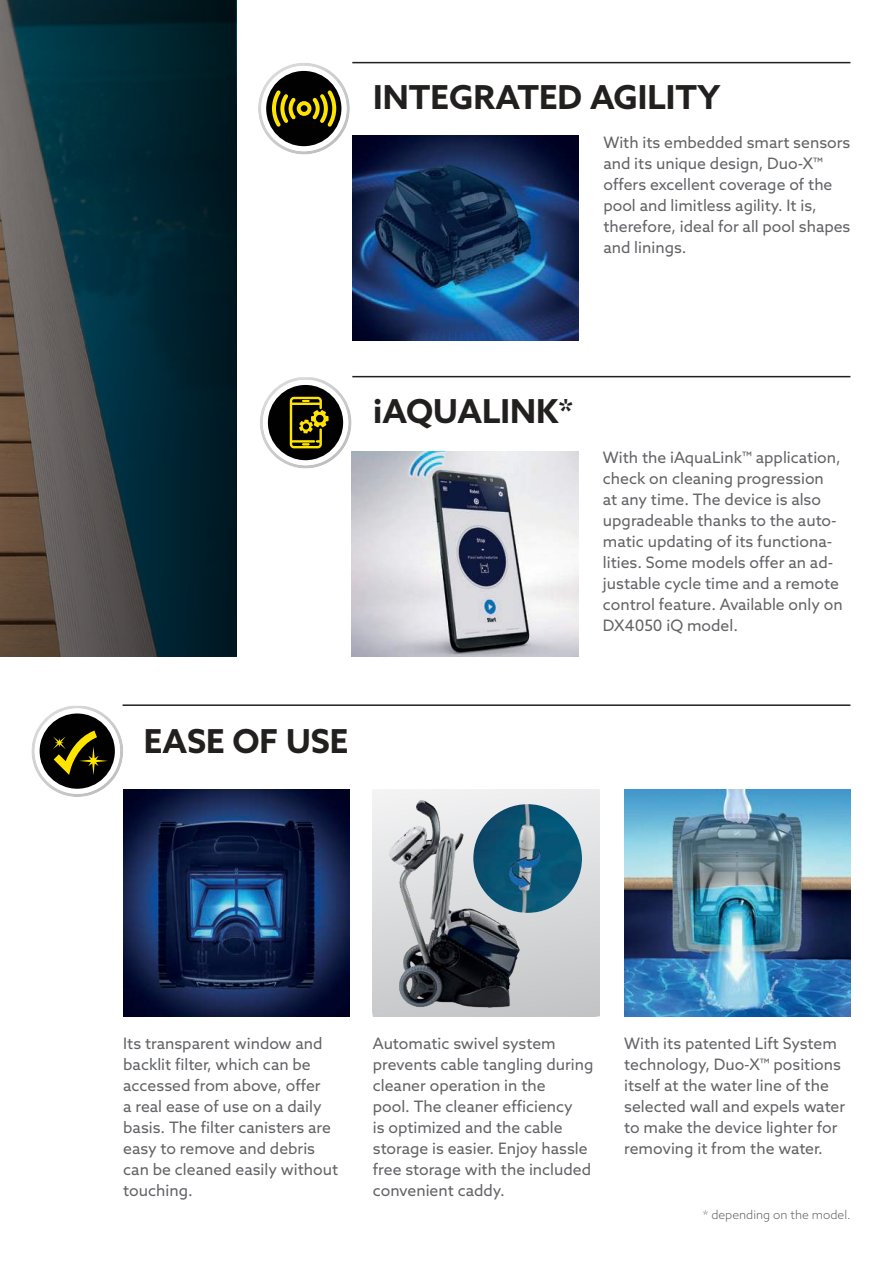
<style>
.page{position:relative;width:893px;height:1263px;background:#fff}
.page>*{position:absolute;margin:0;border:0;box-sizing:border-box;transform-origin:0 0}
.t1{font:700 33px "Azo Sans";color:#221f1f}
.t2{font:15.75px/21px "Azo Sans";color:#626366}
.t3{font:300 12px "Azo Sans";color:#626366}
</style>
<div class="page">
<img style="left:0;top:0;width:236px;height:657px">
<img style="left:352px;top:135px;width:227px;height:206px">
<hr style="left:352px;top:62px;width:498px;height:1px;background:#221f1f">
<hr style="left:352px;top:376px;width:498px;height:1px;background:#221f1f">
<hr style="left:123px;top:704px;width:727px;height:2px;background:#221f1f">
<img style="left:624px;top:789px;width:227px;height:227px">
<img style="left:123px;top:789px;width:227px;height:227px">
<img style="left:352px;top:452px;width:226px;height:205px">
<img style="left:31px;top:705px;width:92px;height:92px">
<div style="left:40px;top:713px;width:75px;height:76px;background:#010102;border-radius:50%"></div>
<svg style="left:53px;top:730px;width:55px;height:45px"></svg>
<img style="left:260px;top:377px;width:92px;height:91px">
<div style="left:268px;top:385px;width:75px;height:75px;background:#010102;border-radius:50%"></div>
<svg style="left:290px;top:397px;width:39px;height:51px"></svg>
<img style="left:258px;top:63px;width:92px;height:91px">
<div style="left:266px;top:71px;width:75px;height:75px;background:#010102;border-radius:50%"></div>
<svg style="left:272px;top:90px;width:64px;height:37px"></svg>
<img style="left:383px;top:791px;width:157px;height:225px">
<img style="left:473px;top:804px;width:109px;height:109px;border-radius:54px">
<h1 class="t1" style="left:373px;top:84px;width:348px">INTEGRATED AGILITY</h1>
<p class="t2" style="left:603px;top:133px;width:249px">With its embedded smart sensors and its unique design, Duo-X™ offers excellent coverage of the pool and limitless agility. It is, therefore, ideal for all pool shapes and linings.</p>
<h1 class="t1" style="left:373px;top:398px;width:201px">iAQUALINK*</h1>
<p class="t2" style="left:603px;top:448px;width:241px">With the iAquaLink™ application, check on cleaning progression<br>at any time. The device is also upgradeable thanks to the auto&shy;matic updating of its functiona&shy;lities. Some models offer an ad&shy;justable cycle time and a remote control feature. Available only on<br>DX4050 iQ model.</p>
<h1 class="t1" style="left:144px;top:729px;width:206px">EASE OF USE</h1>
<p class="t2" style="left:123px;top:1034px;width:216px">Its transparent window and backlit filter, which can be accessed from above, offer<br>a real ease of use on a daily basis. The filter canisters are easy to remove and debris can be cleaned easily without touching.</p>
<p class="t2" style="left:373px;top:1034px;width:222px">Automatic swivel system prevents cable tangling during cleaner operation in the<br>pool. The cleaner efficiency<br>is optimized and the cable storage is easier. Enjoy hassle free storage with the included convenient caddy.</p>
<p class="t2" style="left:624px;top:1034px;width:223px">With its patented Lift System technology, Duo-X™ positions itself at the water line of the selected wall and expels water to make the device lighter for removing it from the water.</p>
<p class="t3" style="left:703px;top:1210px;width:149px">* depending on the model.</p>
</div>
